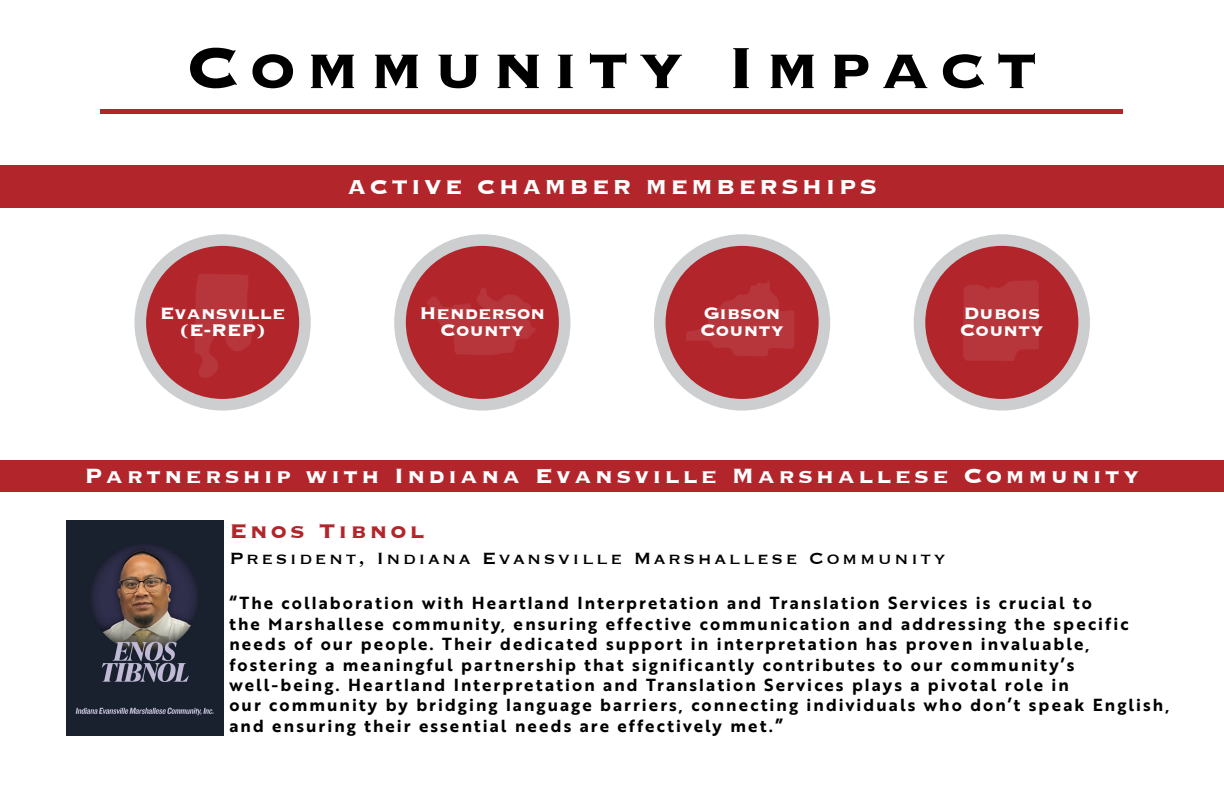
<style>
.page{position:relative;width:1224px;height:792px;background:#fff}
.page>*{position:absolute;margin:0;border:0;box-sizing:border-box;transform-origin:0 0}
.t1{font:700 76px "Copperplate";letter-spacing:.12em;color:#000}
.t2{font:700 26.8px "Copperplate";letter-spacing:.12em;color:#fff}
.t3{font:700 26.4px "Copperplate";letter-spacing:.12em;color:#b2252b}
.t4{font:700 26.2px "Copperplate";letter-spacing:.12em;color:#fff}
.t5{font:700 22px/17.3px "Copperplate";color:#fff;text-align:center}
.t6{font:21.1px "Copperplate";letter-spacing:.12em;color:#000}
.t7{font:17px/20.4px "Brother 1816 Bold";letter-spacing:.12em;color:#000}
</style>
<div class="page">
<div style="left:0;top:460px;width:1224px;height:32px;background:#b1252b"></div>
<div style="left:101px;top:109px;width:1022px;height:5px;background:#b1252b"></div>
<div style="left:0;top:166px;width:1224px;height:42px;background:#b1252b"></div>
<img style="left:134px;top:234px;width:177px;height:177px">
<img style="left:394px;top:234px;width:177px;height:177px">
<svg style="left:654px;top:290px;width:176px;height:64px"></svg>
<img style="left:660px;top:234px;width:164px;height:177px">
<img style="left:913px;top:234px;width:177px;height:177px">
<img style="left:66px;top:521px;width:157px;height:215px">
<h1 class="t1" style="left:186px;top:18px;width:854px">Community Impact</h1>
<h3 class="t4" style="left:348px;top:170px;width:531px">ACTIVE CHAMBER MEMBERSHIPS</h3>
<p class="t5" style="left:160px;top:303px;width:127px">Evansville (E-REP)</p>
<p class="t5" style="left:420px;top:303px;width:127px">Henderson<br>County</p>
<p class="t5" style="left:700px;top:303px;width:86px;text-align:left">Gibson<br>County</p>
<p class="t5" style="left:960px;top:303px;width:86px;text-align:left">Dubois<br>County</p>
<h2 class="t2" style="left:85px;top:458px;width:1056px">Partnership with Indiana Evansville Marshallese Community</h2>
<h3 class="t3" style="left:229px;top:514px;width:197px">Enos Tibnol</h3>
<p class="t6" style="left:229px;top:544px;width:718px">President, Indiana Evansville Marshallese Community</p>
<p class="t7" style="left:229px;top:593px;width:941px">“The collaboration with Heartland Interpretation and Translation Services is crucial to<br>the Marshallese community, ensuring effective communication and addressing the specific needs of our people. Their dedicated support in interpretation has proven invaluable, fostering a meaningful partnership that significantly contributes to our community’s well-being. Heartland Interpretation and Translation Services plays a pivotal role in<br>our community by bridging language barriers, connecting individuals who don’t speak English, and ensuring their essential needs are effectively met.”</p>
</div>
